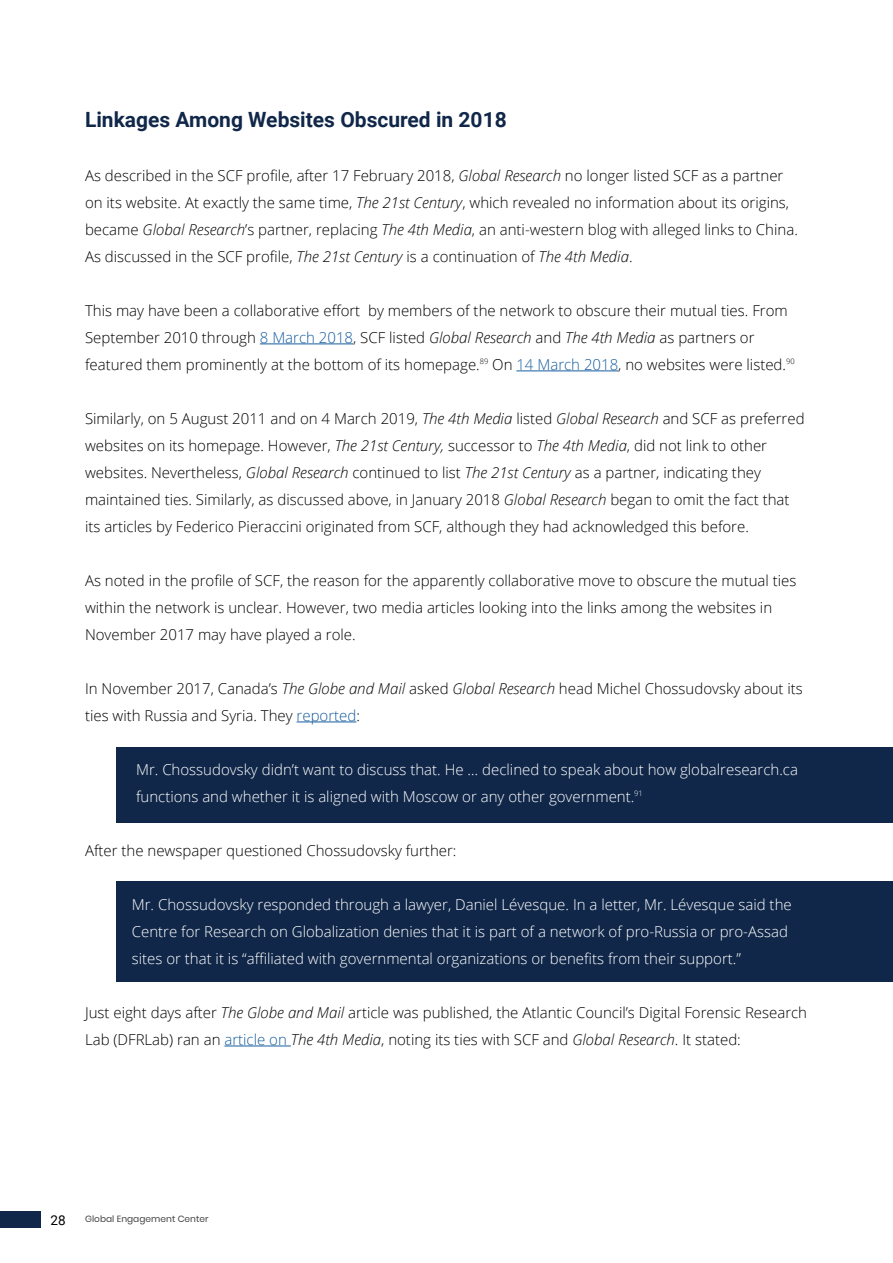
<style>
.page{position:relative;width:893px;height:1263px;background:#fff}
.page>*{position:absolute;margin:0;border:0;box-sizing:border-box;transform-origin:0 0}
.t1{font:700 21px "Roboto";color:#102749}
.t2{font:300 15px/27px "Open Sans";color:#000}
.t3{font:300 15px/27px "Open Sans";color:#fff}
.t4{font:13.5px "Roboto";color:#000}
.t5{font:9px "Poppins";letter-spacing:.005em;color:#434343}
.s1{font-style:italic}
.s2{color:#175d9e}
</style>
<div class="page">
<div style="left:0;top:1211px;width:41px;height:17px;background:#102749"></div>
<div style="left:117px;top:881px;width:776px;height:101px;background:#102749"></div>
<div style="left:117px;top:747px;width:776px;height:75px;background:#102749"></div>
<hr style="left:260px;top:343px;width:93px;height:1px;background:#175d9e">
<hr style="left:516px;top:370px;width:102px;height:1px;background:#175d9e">
<hr style="left:297px;top:721px;width:59px;height:1px;background:#175d9e">
<hr style="left:224px;top:1045px;width:67px;height:1px;background:#175d9e">
<h2 class="t1" style="left:85px;top:105px;width:423px">Linkages Among Websites Obscured in 2018</h2>
<p class="t2" style="left:85px;top:161px;width:714px">As described in the SCF profile, after 17 February 2018, <span class="s1">Global Research</span> no longer listed SCF as a partner on its website. At exactly the same time, <span class="s1">The 21st Century</span>, which revealed no information about its origins, became <span class="s1">Global Research</span>’s partner, replacing <span class="s1">The 4th Media</span>, an anti-western blog with alleged links to China.<br>As discussed in the SCF profile, <span class="s1">The 21st Century</span> is a continuation of <span class="s1">The 4th Media</span>.</p>
<p class="t2" style="left:85px;top:296px;width:711px">This may have been a collaborative effort by members of the network to obscure their mutual ties. From<br>September 2010 through <span class="s2">8 March 2018</span>, SCF listed <span class="s1">Global Research</span> and <span class="s1">The 4th Media</span> as partners or featured them prominently at the bottom of its homepage.<sup>89</sup> On <span class="s2">14 March 2018</span>, no websites were listed.<sup>90</sup></p>
<p class="t2" style="left:85px;top:404px;width:721px">Similarly, on 5 August 2011 and on 4 March 2019, <span class="s1">The 4th Media</span> listed <span class="s1">Global Research</span> and SCF as preferred websites on its homepage. However, <span class="s1">The 21st Century,</span> successor to <span class="s1">The 4th Media</span>, did not link to other websites. Nevertheless, <span class="s1">Global Research</span> continued to list <span class="s1">The 21st Century</span> as a partner, indicating they maintained ties. Similarly, as discussed above, in January 2018 <span class="s1">Global Research</span> began to omit the fact that its articles by Federico Pieraccini originated from SCF, although they had acknowledged this before.</p>
<p class="t2" style="left:85px;top:566px;width:713px">As noted in the profile of SCF, the reason for the apparently collaborative move to obscure the mutual ties within the network is unclear. However, two media articles looking into the links among the websites in<br>November 2017 may have played a role.</p>
<p class="t2" style="left:85px;top:674px;width:719px">In November 2017, Canada’s <span class="s1">The Globe and Mail</span> asked <span class="s1">Global Research</span> head Michel Chossudovsky about its ties with Russia and Syria. They <span class="s2">reported</span>:</p>
<p class="t3" style="left:136px;top:755px;width:663px">Mr. Chossudovsky didn’t want to discuss that. He … declined to speak about how globalresearch.ca functions and whether it is aligned with Moscow or any other government.<sup>91</sup></p>
<p class="t2" style="left:85px;top:836px;width:373px">After the newspaper questioned Chossudovsky further:</p>
<p class="t3" style="left:132px;top:890px;width:661px">Mr. Chossudovsky responded through a lawyer, Daniel Lévesque. In a letter, Mr. Lévesque said the<br>Centre for Research on Globalization denies that it is part of a network of pro-Russia or pro-Assad sites or that it is “affiliated with governmental organizations or benefits from their support.”</p>
<p class="t2" style="left:85px;top:998px;width:724px">Just eight days after <span class="s1">The Globe and Mail</span> article was published, the Atlantic Council’s Digital Forensic Research<br>Lab (DFRLab) ran an <span class="s2">article on</span> <span class="s1">The 4th Media</span>, noting its ties with SCF and <span class="s1">Global Research</span>. It stated:</p>
<p class="t4" style="left:50px;top:1211px;width:17px">28</p>
<p class="t5" style="left:85px;top:1214px;width:125px">Global Engagement Center</p>
</div>
